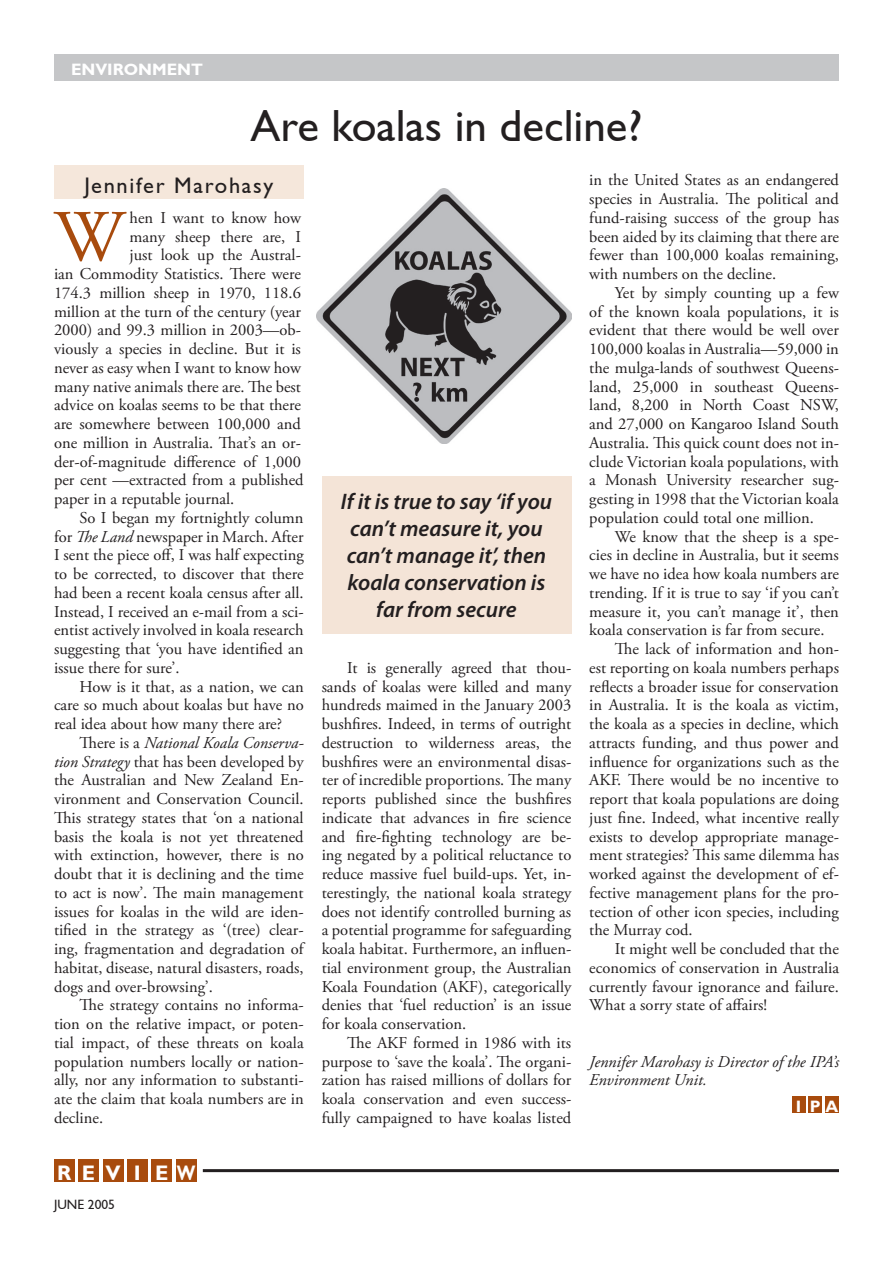
<style>
.page{position:relative;width:893px;height:1263px;background:#fff}
.page>*{position:absolute;margin:0;border:0;box-sizing:border-box;transform-origin:0 0}
.t1{font:73.05px "Adobe Garamond Pro";color:#a84b0d}
.t2{font:45px "Gill Sans";color:#231f20}
.t3{font:italic 600 22.5px/27px "Myriad Pro";color:#231f20;text-align:center}
.t4{font:22.5px "Gill Sans";letter-spacing:.075em;color:#231f20}
.t5{font:700 21px "Gill Sans";color:#fff}
.t6{font:16.5px/18.8px "Adobe Garamond Pro";color:#231f20;text-align:justify}
.t7{font:italic 16.5px/18.8px "Adobe Garamond Pro";color:#231f20}
.t8{font:700 16.5px "Gill Sans";color:#fff}
.t9{font:13.5px "Gill Sans";color:#231f20}
.s1{font-style:italic}
.s2{font-style:normal}
</style>
<div class="page">
<hr style="left:203px;top:1169px;width:636px;height:3px;background:#231f20">
<div style="left:54px;top:1159px;width:21px;height:23px;background:#a84b0d"></div>
<div style="left:78px;top:1159px;width:21px;height:23px;background:#a84b0d"></div>
<div style="left:103px;top:1159px;width:20px;height:23px;background:#a84b0d"></div>
<div style="left:127px;top:1159px;width:21px;height:23px;background:#a84b0d"></div>
<div style="left:152px;top:1159px;width:20px;height:23px;background:#a84b0d"></div>
<div style="left:176px;top:1159px;width:20px;height:23px;background:#a84b0d"></div>
<div style="left:54px;top:166px;width:250px;height:33px;background:#f5e7db"></div>
<img style="left:316px;top:189px;width:255px;height:255px">
<div style="left:322px;top:476px;width:249px;height:158px;background:#f4e4d7"></div>
<div style="left:792px;top:1096px;width:14px;height:16px;background:#a84b0d"></div>
<div style="left:808px;top:1096px;width:14px;height:16px;background:#a84b0d"></div>
<div style="left:825px;top:1096px;width:14px;height:16px;background:#a84b0d"></div>
<div style="left:54px;top:54px;width:785px;height:27px;background:#c5c6c8"></div>
<p class="t8" style="left:71px;top:60px;width:133px">ENVIRONMENT</p>
<h2 class="t2" style="left:250px;top:100px;width:393px">Are koalas in decline?</h2>
<h3 class="t4" style="left:84px;top:172px;width:191px">Jennifer Marohasy</h3>
<p class="t6" style="left:589px;top:171px;width:251px">in the United States as an endangered species in Australia. The political and fund-raising success of the group has been aided by its claiming that there are fewer than 100,000 koalas remaining, with numbers on the decline.</p>
<p class="t6" style="left:589px;top:284px;width:251px;text-indent:26px">Yet by simply counting up a few of the known koala populations, it is evident that there would be well over 100,000 koalas in Australia—59,000 in the mulga-lands of southwest Queens&shy;land, 25,000 in southeast Queens&shy;land, 8,200 in North Coast NSW, and 27,000 on Kangaroo Island South Australia. This quick count does not in&shy;clude Victorian koala populations, with a Monash University researcher sug&shy;gesting in 1998 that the Victorian koala population could total one million.</p>
<p class="t6" style="left:615px;top:527px;width:226px">We know that the sheep is a spe-</p>
<p class="t6" style="left:589px;top:546px;width:251px">cies in decline in Australia, but it seems</p>
<p class="t6" style="left:589px;top:565px;width:251px">we have no idea how koala numbers are</p>
<p class="t6" style="left:589px;top:584px;width:251px">trending. If it is true to say ‘if you can’t</p>
<p class="t6" style="left:589px;top:602px;width:251px">measure it, you can’t manage it’, then</p>
<p class="t6" style="left:589px;top:621px;width:237px">koala conservation is far from secure.</p>
<p class="t6" style="left:615px;top:640px;width:226px">The lack of information and hon-</p>
<p class="t6" style="left:589px;top:659px;width:251px">est reporting on koala numbers perhaps</p>
<p class="t6" style="left:589px;top:677px;width:251px">reflects a broader issue for conservation</p>
<p class="t6" style="left:589px;top:696px;width:251px">in Australia. It is the koala as victim,</p>
<p class="t6" style="left:589px;top:715px;width:251px">the koala as a species in decline, which</p>
<p class="t6" style="left:589px;top:734px;width:251px">attracts funding, and thus power and</p>
<p class="t6" style="left:589px;top:752px;width:251px">influence for organizations such as the</p>
<p class="t6" style="left:589px;top:771px;width:251px">AKF. There would be no incentive to</p>
<p class="t6" style="left:589px;top:790px;width:251px">report that koala populations are doing</p>
<p class="t6" style="left:589px;top:809px;width:251px">just fine. Indeed, what incentive really</p>
<p class="t6" style="left:589px;top:827px;width:251px">exists to develop appropriate manage-</p>
<p class="t6" style="left:589px;top:846px;width:251px">ment strategies? This same dilemma has</p>
<p class="t6" style="left:589px;top:865px;width:251px">worked against the development of ef-</p>
<p class="t6" style="left:589px;top:884px;width:251px">fective management plans for the pro-</p>
<p class="t6" style="left:589px;top:902px;width:251px">tection of other icon species, including</p>
<p class="t6" style="left:589px;top:921px;width:105px">the Murray cod.</p>
<p class="t6" style="left:615px;top:940px;width:226px">It might well be concluded that the</p>
<p class="t6" style="left:589px;top:959px;width:251px">economics of conservation in Australia</p>
<p class="t6" style="left:589px;top:977px;width:251px">currently favour ignorance and failure.</p>
<p class="t6" style="left:589px;top:996px;width:179px">What a sorry state of affairs!</p>
<h1 class="t1" style="left:54px;top:193px;width:72px">W</h1>
<p class="t6" style="left:130px;top:209px;width:173px">hen I want to know how</p>
<p class="t6" style="left:130px;top:227px;width:173px">many sheep there are, I</p>
<p class="t6" style="left:130px;top:246px;width:173px">just look up the Austral-</p>
<p class="t6" style="left:54px;top:265px;width:248px">ian Commodity Statistics. There were</p>
<p class="t6" style="left:54px;top:284px;width:248px">174.3 million sheep in 1970, 118.6</p>
<p class="t6" style="left:54px;top:302px;width:248px">million at the turn of the century (year</p>
<p class="t6" style="left:54px;top:321px;width:248px">2000) and 99.3 million in 2003—ob-</p>
<p class="t6" style="left:54px;top:340px;width:248px">viously a species in decline. But it is</p>
<p class="t6" style="left:54px;top:359px;width:248px">never as easy when I want to know how</p>
<p class="t6" style="left:54px;top:377px;width:248px">many native animals there are. The best</p>
<p class="t6" style="left:54px;top:396px;width:248px">advice on koalas seems to be that there</p>
<p class="t6" style="left:54px;top:415px;width:248px">are somewhere between 100,000 and</p>
<p class="t6" style="left:54px;top:434px;width:248px">one million in Australia. That’s an or-</p>
<p class="t6" style="left:54px;top:452px;width:248px">der-of-magnitude difference of 1,000</p>
<p class="t6" style="left:54px;top:471px;width:251px">per cent —extracted from a published</p>
<p class="t6" style="left:54px;top:490px;width:182px">paper in a reputable journal.</p>
<p class="t6" style="left:80px;top:509px;width:226px">So I began my fortnightly column</p>
<p class="t6" style="left:54px;top:527px;width:251px">for <span class="s1">The Land</span> newspaper in March. After</p>
<p class="t6" style="left:54px;top:546px;width:251px">I sent the piece off, I was half expecting</p>
<p class="t6" style="left:54px;top:565px;width:251px">to be corrected, to discover that there</p>
<p class="t6" style="left:54px;top:584px;width:251px">had been a recent koala census after all.</p>
<p class="t6" style="left:54px;top:602px;width:251px">Instead, I received an e-mail from a sci-</p>
<p class="t6" style="left:54px;top:621px;width:251px">entist actively involved in koala research</p>
<p class="t6" style="left:54px;top:640px;width:251px">suggesting that ‘you have identified an</p>
<p class="t6" style="left:54px;top:659px;width:127px">issue there for sure’.</p>
<p class="t6" style="left:80px;top:677px;width:226px">How is it that, as a nation, we can</p>
<p class="t6" style="left:54px;top:696px;width:251px">care so much about koalas but have no</p>
<p class="t6" style="left:54px;top:715px;width:230px">real idea about how many there are?</p>
<p class="t7" style="left:80px;top:734px;width:226px"><span class="s2">There is a</span> National Koala Conserva-</p>
<p class="t6" style="left:54px;top:752px;width:251px"><span class="s1">tion Strategy</span> that has been developed by</p>
<p class="t6" style="left:54px;top:771px;width:251px">the Australian and New Zealand En-</p>
<p class="t6" style="left:54px;top:790px;width:251px">vironment and Conservation Council.</p>
<p class="t6" style="left:54px;top:809px;width:251px">This strategy states that ‘on a national</p>
<p class="t6" style="left:54px;top:827px;width:251px">basis the koala is not yet threatened</p>
<p class="t6" style="left:54px;top:846px;width:251px">with extinction, however, there is no</p>
<p class="t6" style="left:54px;top:865px;width:251px">doubt that it is declining and the time</p>
<p class="t6" style="left:54px;top:884px;width:251px">to act is now’. The main management</p>
<p class="t6" style="left:54px;top:902px;width:251px">issues for koalas in the wild are iden-</p>
<p class="t6" style="left:54px;top:921px;width:251px">tified in the strategy as ‘(tree) clear-</p>
<p class="t6" style="left:54px;top:940px;width:251px">ing, fragmentation and degradation of</p>
<p class="t6" style="left:54px;top:959px;width:251px">habitat, disease, natural disasters, roads,</p>
<p class="t6" style="left:54px;top:977px;width:160px">dogs and over-browsing’.</p>
<p class="t6" style="left:80px;top:996px;width:226px">The strategy contains no informa-</p>
<p class="t6" style="left:54px;top:1015px;width:251px">tion on the relative impact, or poten-</p>
<p class="t6" style="left:54px;top:1034px;width:251px">tial impact, of these threats on koala</p>
<p class="t6" style="left:54px;top:1052px;width:251px">population numbers locally or nation-</p>
<p class="t6" style="left:54px;top:1071px;width:251px">ally, nor any information to substanti-</p>
<p class="t6" style="left:54px;top:1090px;width:251px">ate the claim that koala numbers are in</p>
<p class="t6" style="left:54px;top:1109px;width:51px">decline.</p>
<h3 class="t3" style="left:341px;top:489px;width:213px">If it is true to say ‘if you can’t measure it, you can’t manage it’, then koala conservation is far from secure</h3>
<p class="t6" style="left:322px;top:659px;width:251px;text-indent:26px">It is generally agreed that thou&shy;sands of koalas were killed and many hundreds maimed in the January 2003 bushfires. Indeed, in terms of outright destruction to wilderness areas, the bushfires were an environmental disas&shy;ter of incredible proportions. The many reports published since the bushfires indicate that advances in fire science and fire-fighting technology are be&shy;ing negated by a political reluctance to reduce massive fuel build-ups. Yet, in&shy;terestingly, the national koala strategy does not identify controlled burning as a potential programme for safeguarding koala habitat. Furthermore, an influen&shy;tial environment group, the Australian Koala Foundation (AKF), categorically denies that ‘fuel reduction’ is an issue for koala conservation.</p>
<p class="t6" style="left:322px;top:1034px;width:251px;text-indent:26px">The AKF formed in 1986 with its purpose to ‘save the koala’. The organi&shy;zation has raised millions of dollars for koala conservation and even success&shy;fully campaigned to have koalas listed</p>
<p class="t7" style="left:589px;top:1052px;width:251px">Jennifer Marohasy is Director of the IPA’s<br>Environment Unit.</p>
<p class="t8" style="left:796px;top:1096px;width:44px">I PA</p>
<p class="t5" style="left:57px;top:1161px;width:140px">REV I EW</p>
<p class="t9" style="left:54px;top:1196px;width:62px">JUNE 2005</p>
</div>
